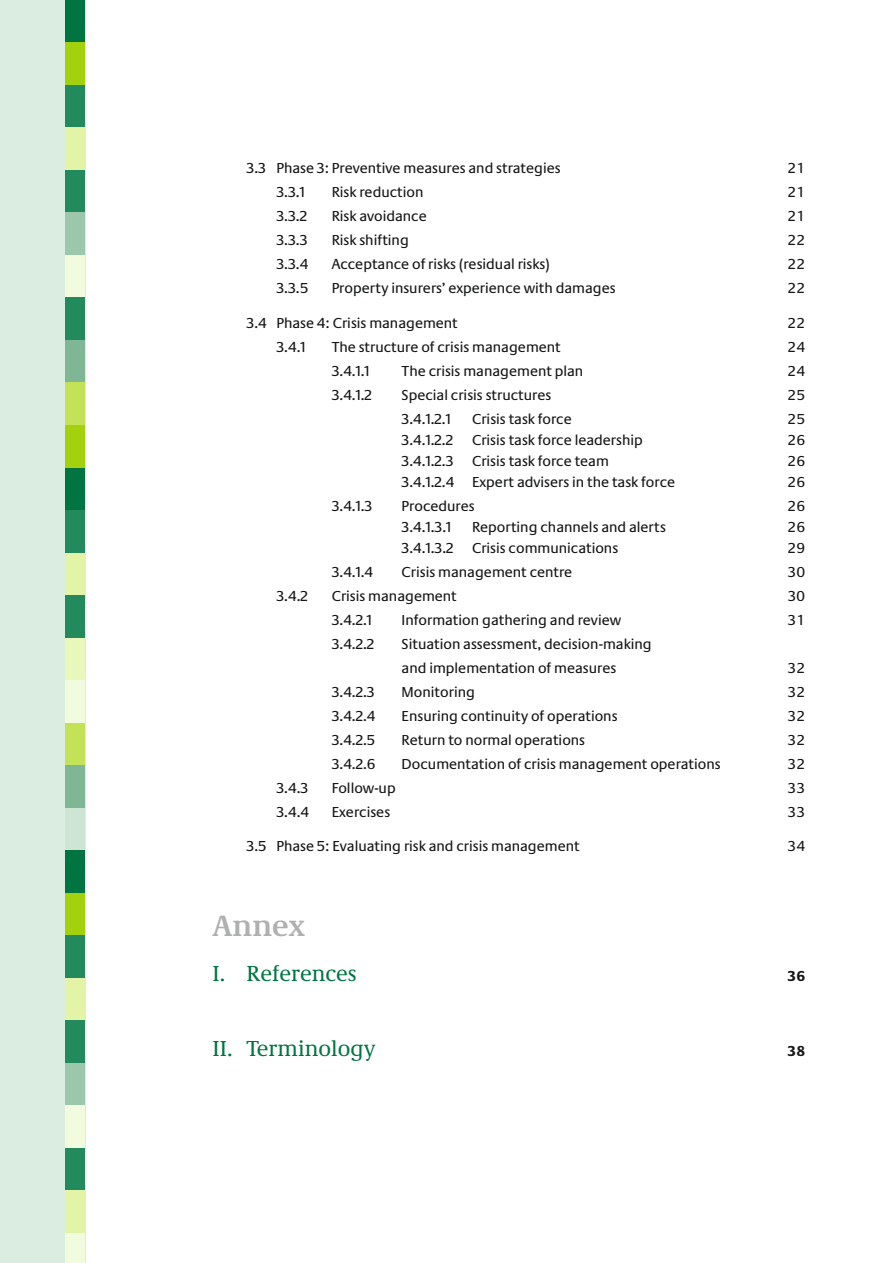
<style>
.page{position:relative;width:893px;height:1263px;background:#fff}
.page>*{position:absolute;margin:0;border:0;box-sizing:border-box;transform-origin:0 0}
.t1{font:700 30px "Neue Demos";color:#afb0b0}
.t2{font:22.5px "Neue Demos";color:#007542}
.t3{font:15px/24px "Neue Praxis";color:#151616}
.t4{font:15px "Neue Praxis Tab";color:#151616}
.t5{font:700 15px "Neue Praxis Tab";color:#151616}
.s1{font-family:"Neue Praxis Tab"}
</style>
<div class="page">
<div style="left:0;top:0;width:85px;height:1263px;background:#dbece0"></div>
<div style="left:66px;top:0;width:19px;height:43px;background:#007542"></div>
<div style="left:66px;top:43px;width:19px;height:42px;background:#a3d20d"></div>
<div style="left:66px;top:85px;width:19px;height:43px;background:#228a5d"></div>
<div style="left:66px;top:128px;width:19px;height:42px;background:#e3f4a6"></div>
<div style="left:66px;top:170px;width:19px;height:43px;background:#228a5d"></div>
<div style="left:66px;top:213px;width:19px;height:42px;background:#9bc7aa"></div>
<div style="left:66px;top:255px;width:19px;height:43px;background:#f3fbde"></div>
<div style="left:66px;top:425px;width:19px;height:43px;background:#a3d20d"></div>
<div style="left:66px;top:468px;width:19px;height:42px;background:#007542"></div>
<div style="left:66px;top:510px;width:19px;height:43px;background:#228a5d"></div>
<div style="left:66px;top:553px;width:19px;height:42px;background:#e3f4a6"></div>
<div style="left:66px;top:595px;width:19px;height:43px;background:#228a5d"></div>
<div style="left:66px;top:638px;width:19px;height:42px;background:#e9f7bb"></div>
<div style="left:66px;top:680px;width:19px;height:43px;background:#f3fbde"></div>
<div style="left:66px;top:298px;width:19px;height:42px;background:#228a5d"></div>
<div style="left:66px;top:340px;width:19px;height:43px;background:#7fb694"></div>
<div style="left:66px;top:383px;width:19px;height:42px;background:#c3e257"></div>
<div style="left:66px;top:723px;width:19px;height:42px;background:#c3e257"></div>
<div style="left:66px;top:765px;width:19px;height:43px;background:#7fb694"></div>
<div style="left:66px;top:808px;width:19px;height:42px;background:#cee5d5"></div>
<div style="left:66px;top:850px;width:19px;height:43px;background:#007542"></div>
<div style="left:66px;top:893px;width:19px;height:42px;background:#a3d20d"></div>
<div style="left:66px;top:935px;width:19px;height:43px;background:#228a5d"></div>
<div style="left:66px;top:978px;width:19px;height:42px;background:#e3f4a6"></div>
<div style="left:66px;top:1020px;width:19px;height:43px;background:#228a5d"></div>
<div style="left:66px;top:1063px;width:19px;height:43px;background:#9bc7aa"></div>
<div style="left:66px;top:1106px;width:19px;height:42px;background:#f3fbde"></div>
<div style="left:66px;top:1148px;width:19px;height:43px;background:#228a5d"></div>
<div style="left:66px;top:1191px;width:19px;height:42px;background:#e3f4a6"></div>
<div style="left:66px;top:1233px;width:19px;height:30px;background:#f3fbde"></div>
<p class="t3" style="left:247px;top:157px;width:316px">3.3 Phase 3: Preventive measures and strategies</p>
<p class="t4" style="left:787px;top:159px;width:19px">21</p>
<p class="t3" style="left:276px;top:181px;width:30px">3.3.1</p>
<p class="t3" style="left:332px;top:181px;width:93px">Risk reduction</p>
<p class="t4" style="left:787px;top:183px;width:19px">21</p>
<p class="t3" style="left:276px;top:205px;width:32px">3.3.2</p>
<p class="t3" style="left:332px;top:205px;width:97px">Risk avoidance</p>
<p class="t4" style="left:787px;top:207px;width:19px">21</p>
<p class="t3" style="left:276px;top:229px;width:33px">3.3.3</p>
<p class="t3" style="left:332px;top:229px;width:79px">Risk shifting</p>
<p class="t4" style="left:787px;top:231px;width:19px">22</p>
<p class="t3" style="left:276px;top:253px;width:33px">3.3.4</p>
<p class="t3" style="left:332px;top:253px;width:220px">Acceptance of risks (residual risks)</p>
<p class="t4" style="left:787px;top:255px;width:19px">22</p>
<p class="t3" style="left:276px;top:277px;width:34px">3.3.<span class="s1">5</span></p>
<p class="t3" style="left:332px;top:277px;width:285px">Property insurers’ experience with damages</p>
<p class="t4" style="left:787px;top:279px;width:19px">22</p>
<p class="t3" style="left:247px;top:312px;width:213px">3.4 Phase 4: Crisis management</p>
<p class="t4" style="left:787px;top:314px;width:19px">22</p>
<p class="t3" style="left:276px;top:336px;width:31px">3.4.1</p>
<p class="t3" style="left:332px;top:336px;width:231px">The structure of crisis management</p>
<p class="t4" style="left:787px;top:338px;width:19px">24</p>
<p class="t3" style="left:332px;top:360px;width:39px">3.4.1.1</p>
<p class="t3" style="left:402px;top:360px;width:183px">The crisis management plan</p>
<p class="t4" style="left:787px;top:362px;width:19px">24</p>
<p class="t3" style="left:332px;top:384px;width:42px">3.4.1.2</p>
<p class="t3" style="left:402px;top:384px;width:151px">Special crisis structures</p>
<p class="t4" style="left:787px;top:386px;width:19px">25</p>
<p class="t3" style="left:402px;top:408px;width:51px">3.4.1.2.1</p>
<p class="t3" style="left:472px;top:408px;width:101px">Crisis task force</p>
<p class="t4" style="left:787px;top:410px;width:19px">25</p>
<p class="t3" style="left:402px;top:429px;width:53px">3.4.1.2.2</p>
<p class="t3" style="left:472px;top:429px;width:172px">Crisis task force leadership</p>
<p class="t4" style="left:787px;top:431px;width:19px">26</p>
<p class="t3" style="left:402px;top:450px;width:209px">3.4.1.2.3 Crisis task force team</p>
<p class="t4" style="left:787px;top:452px;width:19px">26</p>
<p class="t3" style="left:402px;top:471px;width:275px">3.4.1.2.4 Expert advisers in the task force</p>
<p class="t4" style="left:787px;top:473px;width:19px">26</p>
<p class="t3" style="left:332px;top:495px;width:42px">3.4.1.3</p>
<p class="t3" style="left:402px;top:495px;width:75px">Procedures</p>
<p class="t4" style="left:787px;top:497px;width:19px">26</p>
<p class="t3" style="left:402px;top:516px;width:51px">3.4.1.3.1</p>
<p class="t3" style="left:472px;top:516px;width:195px">Reporting channels and alerts</p>
<p class="t4" style="left:787px;top:518px;width:19px">26</p>
<p class="t3" style="left:402px;top:537px;width:218px">3.4.1.3.2 Crisis communications</p>
<p class="t4" style="left:787px;top:539px;width:19px">29</p>
<p class="t3" style="left:332px;top:561px;width:43px">3.4.1.4</p>
<p class="t3" style="left:402px;top:561px;width:172px">Crisis management centre</p>
<p class="t4" style="left:787px;top:563px;width:19px">30</p>
<p class="t3" style="left:276px;top:585px;width:33px">3.4.2</p>
<p class="t3" style="left:332px;top:585px;width:127px">Crisis management</p>
<p class="t3" style="left:788px;top:585px;width:18px">30</p>
<p class="t3" style="left:332px;top:609px;width:42px">3.4.2.1</p>
<p class="t3" style="left:402px;top:609px;width:221px">Information gathering and review</p>
<p class="t4" style="left:787px;top:611px;width:19px">31</p>
<p class="t3" style="left:332px;top:633px;width:44px">3.4.2.2</p>
<p class="t3" style="left:402px;top:633px;width:252px">Situation assessment, decision-making and implementation of measures</p>
<p class="t4" style="left:787px;top:659px;width:19px">32</p>
<p class="t3" style="left:332px;top:681px;width:45px">3.4.2.3</p>
<p class="t3" style="left:402px;top:681px;width:75px">Monitoring</p>
<p class="t4" style="left:787px;top:683px;width:19px">32</p>
<p class="t3" style="left:332px;top:705px;width:45px">3.4.2.4</p>
<p class="t3" style="left:402px;top:705px;width:217px">Ensuring continuity of operations</p>
<p class="t4" style="left:787px;top:707px;width:19px">32</p>
<p class="t3" style="left:332px;top:729px;width:45px">3.4.2.5</p>
<p class="t3" style="left:402px;top:729px;width:185px">Return to normal operations</p>
<p class="t4" style="left:787px;top:731px;width:19px">32</p>
<p class="t3" style="left:332px;top:753px;width:46px">3.4.2.6</p>
<p class="t3" style="left:402px;top:753px;width:321px">Documentation of crisis management operations</p>
<p class="t4" style="left:787px;top:755px;width:19px">32</p>
<p class="t3" style="left:276px;top:777px;width:33px">3.4.3</p>
<p class="t3" style="left:332px;top:777px;width:66px">Follow-up</p>
<p class="t4" style="left:787px;top:779px;width:19px">33</p>
<p class="t3" style="left:276px;top:801px;width:34px">3.4.4</p>
<p class="t3" style="left:332px;top:801px;width:60px">Exercises</p>
<p class="t4" style="left:787px;top:803px;width:19px">33</p>
<p class="t3" style="left:247px;top:835px;width:335px">3.5 Phase 5: Evaluating risk and crisis management</p>
<p class="t4" style="left:787px;top:837px;width:19px">34</p>
<h1 class="t1" style="left:213px;top:914px;width:94px">Annex</h1>
<h2 class="t2" style="left:213px;top:965px;width:146px">I. References</h2>
<p class="t5" style="left:787px;top:967px;width:19px">36</p>
<h2 class="t2" style="left:213px;top:1040px;width:164px">II. Terminology</h2>
<p class="t5" style="left:787px;top:1042px;width:19px">38</p>
</div>
